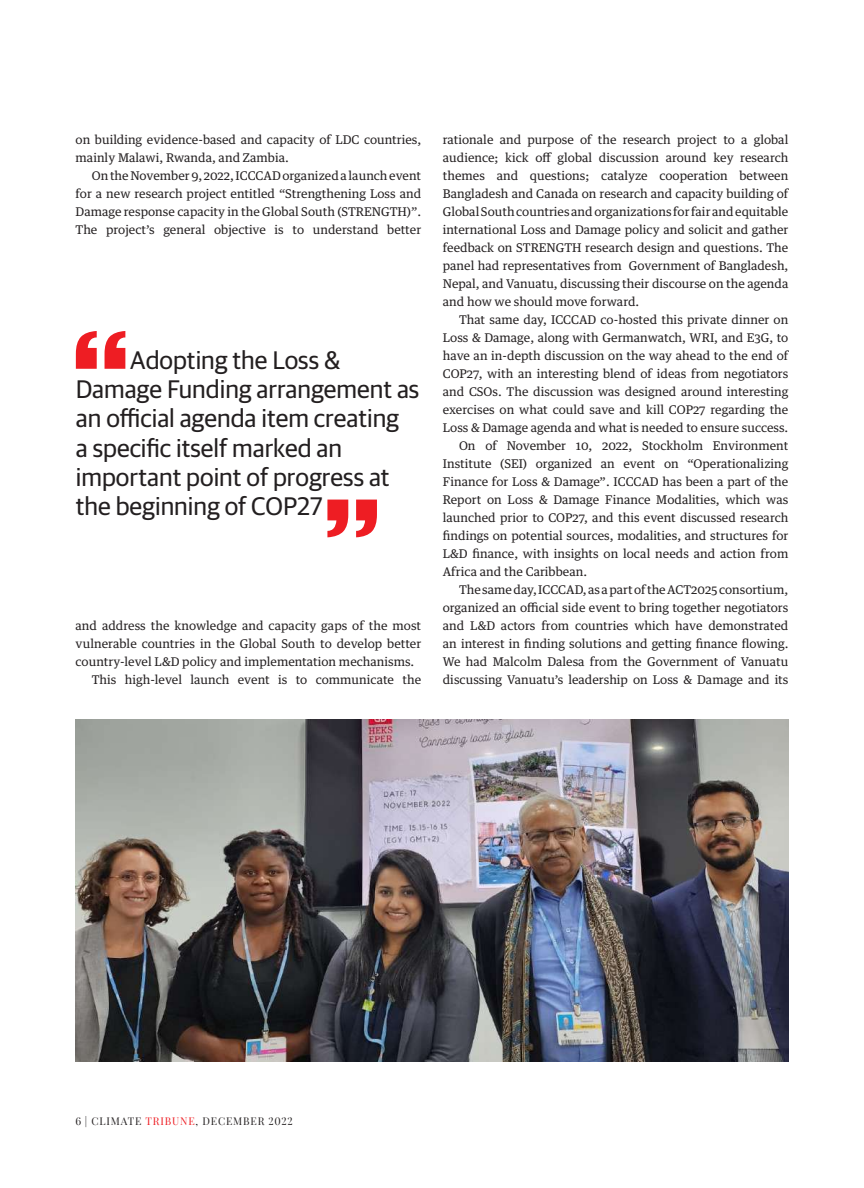
<style>
.page{position:relative;width:864px;height:1188px;background:#fff}
.page>*{position:absolute;margin:0;border:0;box-sizing:border-box;transform-origin:0 0}
.t1{font:25.5px/29.2px "Guardian Sans";color:#231f20}
.t2{font:12px/18px "Guardian Text Egyp";color:#231f20;text-align:justify}
.t3{font:10.5px "Playfair Display";letter-spacing:.08em;color:#231f20}
.s1{color:#ee1d23}
</style>
<div class="page">
<img style="left:76px;top:720px;width:712px;height:342px">
<svg style="left:76px;top:331px;width:49px;height:38px"></svg>
<svg style="left:327px;top:500px;width:50px;height:37px"></svg>
<p class="t2" style="left:76px;top:129px;width:347px">on building evidence-based and capacity of LDC countries, mainly Malawi, Rwanda, and Zambia.</p>
<p class="t2" style="left:76px;top:165px;width:347px;text-indent:16px">On the November 9, 2022, ICCCAD organized a launch event for a new research project entitled “Strengthening Loss and Damage response capacity in the Global South (STRENGTH)”.<br>The project’s general objective is to understand better</p>
<h1 class="t1" style="left:76px;top:343px;width:345px;text-indent:54px">Adopting the Loss &amp;<br>Damage Funding arrangement as an official agenda item creating<br>a specific itself marked an important point of progress at the beginning of COP27</h1>
<p class="t2" style="left:76px;top:615px;width:347px">and address the knowledge and capacity gaps of the most</p>
<p class="t2" style="left:76px;top:633px;width:347px">vulnerable countries in the Global South to develop better</p>
<p class="t2" style="left:76px;top:651px;width:340px">country-level L&amp;D policy and implementation mechanisms.</p>
<p class="t2" style="left:92px;top:669px;width:331px">This high-level launch event is to communicate the</p>
<p class="t2" style="left:443px;top:129px;width:347px">rationale and purpose of the research project to a global audience; kick off global discussion around key research themes and questions; catalyze cooperation between Bangladesh and Canada on research and capacity building of Global South countries and organizations for fair and equitable international Loss and Damage policy and solicit and gather feedback on STRENGTH research design and questions. The panel had representatives from Government of Bangladesh, Nepal, and Vanuatu, discussing their discourse on the agenda and how we should move forward.</p>
<p class="t2" style="left:459px;top:309px;width:331px">That same day, ICCCAD co-hosted this private dinner on</p>
<p class="t2" style="left:443px;top:327px;width:347px">Loss &amp; Damage, along with Germanwatch, WRI, and E3G, to</p>
<p class="t2" style="left:443px;top:345px;width:347px">have an in-depth discussion on the way ahead to the end of</p>
<p class="t2" style="left:443px;top:363px;width:347px">COP27, with an interesting blend of ideas from negotiators</p>
<p class="t2" style="left:443px;top:381px;width:347px">and CSOs. The discussion was designed around interesting</p>
<p class="t2" style="left:443px;top:399px;width:347px">exercises on what could save and kill COP27 regarding the</p>
<p class="t2" style="left:443px;top:417px;width:347px">Loss &amp; Damage agenda and what is needed to ensure success.</p>
<p class="t2" style="left:459px;top:435px;width:331px">On of November 10, 2022, Stockholm Environment</p>
<p class="t2" style="left:443px;top:453px;width:347px">Institute (SEI) organized an event on “Operationalizing</p>
<p class="t2" style="left:443px;top:471px;width:347px">Finance for Loss &amp; Damage”. ICCCAD has been a part of the</p>
<p class="t2" style="left:443px;top:489px;width:347px">Report on Loss &amp; Damage Finance Modalities, which was</p>
<p class="t2" style="left:443px;top:507px;width:347px">launched prior to COP27, and this event discussed research</p>
<p class="t2" style="left:443px;top:525px;width:347px">findings on potential sources, modalities, and structures for</p>
<p class="t2" style="left:443px;top:543px;width:347px">L&amp;D finance, with insights on local needs and action from</p>
<p class="t2" style="left:443px;top:561px;width:146px">Africa and the Caribbean.</p>
<p class="t2" style="left:459px;top:579px;width:331px">The same day, ICCCAD, as a part of the ACT2025 consortium,</p>
<p class="t2" style="left:443px;top:597px;width:347px">organized an official side event to bring together negotiators</p>
<p class="t2" style="left:443px;top:615px;width:347px">and L&amp;D actors from countries which have demonstrated</p>
<p class="t2" style="left:443px;top:633px;width:347px">an interest in finding solutions and getting finance flowing.</p>
<p class="t2" style="left:443px;top:651px;width:347px">We had Malcolm Dalesa from the Government of Vanuatu</p>
<p class="t2" style="left:443px;top:669px;width:347px">discussing Vanuatu’s leadership on Loss &amp; Damage and its</p>
<p class="t3" style="left:76px;top:1115px;width:219px">6 | CLIMATE <span class="s1">TRIBUNE</span>, DECEMBER 2022</p>
</div>
